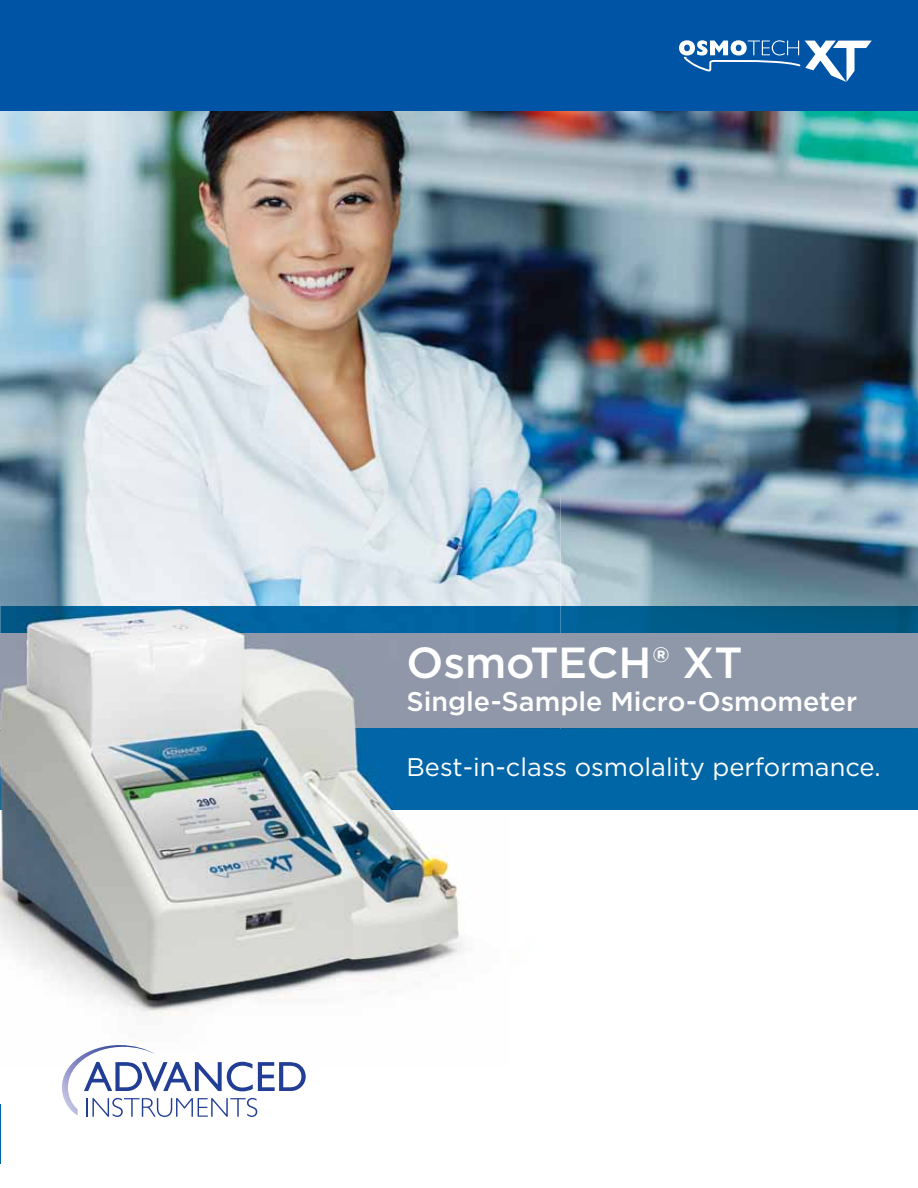
<style>
.page{position:relative;width:918px;height:1188px;background:#fff}
.page>*{position:absolute;margin:0;border:0;box-sizing:border-box;transform-origin:0 0}
.t1{font:500 43.5px "Gotham";letter-spacing:-.005em;color:#fff}
.t2{font:500 27px "Gotham";color:#fff}
.t3{font:25.5px "Gotham";color:#fff}
</style>
<div class="page">
<img style="left:0;top:111px;width:918px;height:495px">
<div style="left:0;top:0;width:918px;height:111px;background:#0054a6"></div>
<div style="left:561px;top:729px;width:357px;height:81px;background:#0066a5"></div>
<img style="left:561px;top:606px;width:357px;height:123px">
<div style="left:0;top:633px;width:918px;height:95px;background:#8f98a8"></div>
<img style="left:0;top:810px;width:50px;height:160px">
<img style="left:50px;top:810px;width:414px;height:252px">
<img style="left:0;top:498px;width:561px;height:312px">
<img style="left:0;top:633px;width:561px;height:95px">
<hr style="left:0;top:1104px;width:1px;height:60px;background:#0066a5">
<svg style="left:679px;top:40px;width:193px;height:42px"></svg>
<svg style="left:156px;top:1062px;width:150px;height:29px"></svg>
<svg style="left:86px;top:1098px;width:171px;height:19px"></svg>
<img style="left:62px;top:1045px;width:94px;height:70px">
<h1 class="t1" style="left:406px;top:647px;width:338px">OsmoTECH® XT</h1>
<p class="t2" style="left:406px;top:692px;width:452px">Single-Sample Micro-Osmometer</p>
<p class="t3" style="left:406px;top:758px;width:476px">Best-in-class osmolality performance.</p>
</div>
